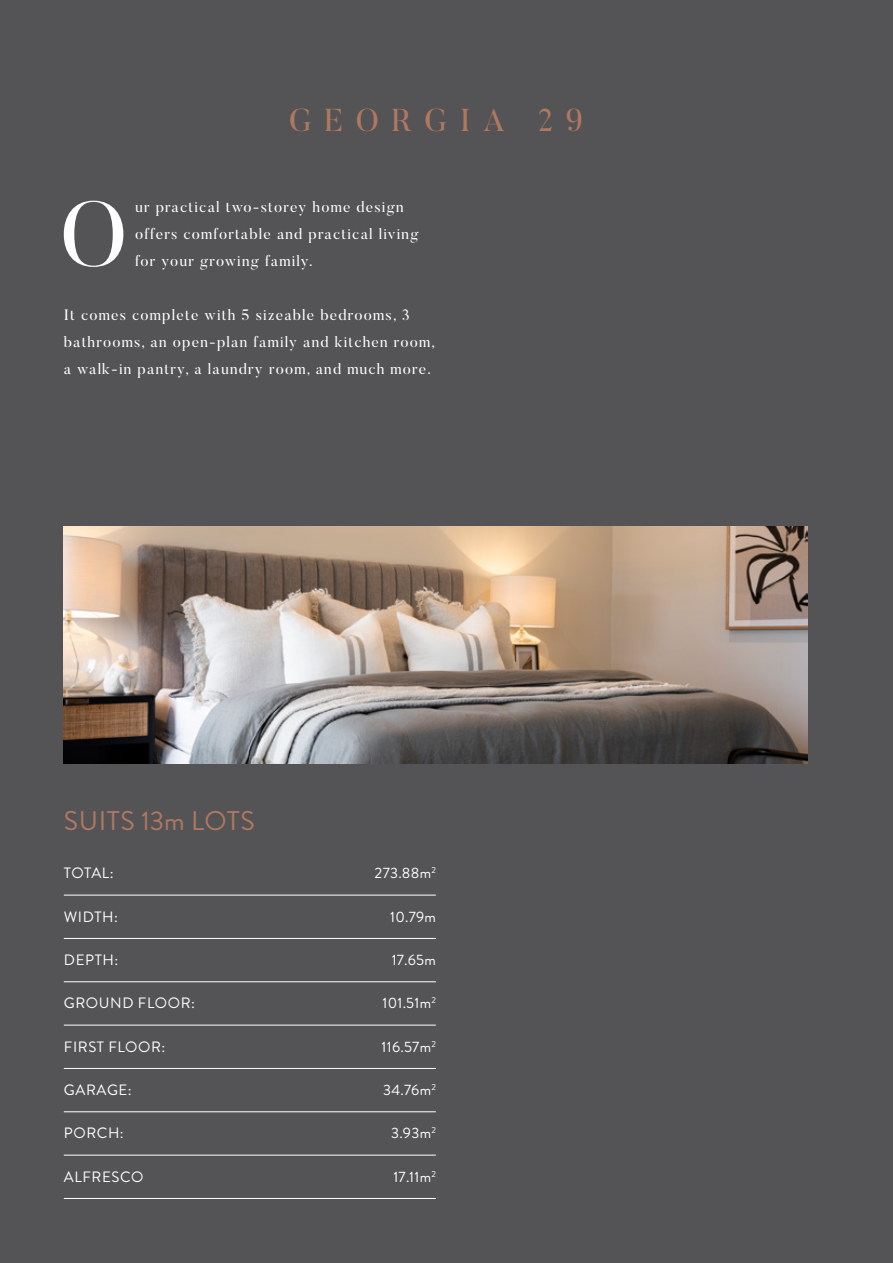
<style>
.page{position:relative;width:893px;height:1263px;background:#545456}
.page>*{position:absolute;margin:0;border:0;box-sizing:border-box;transform-origin:0 0}
.t1{font:91.65px "Butler";color:#fff}
.t2{font:31.5px "Butler";letter-spacing:.4em;color:#b17860}
.t3{font:27px "Brandon Grotesque";letter-spacing:.02em;color:#b17860}
.t4{font:15px/27px "Butler";letter-spacing:.08em;color:#fff}
.t5{font:15px "Brandon Grotesque";letter-spacing:.04em;color:#fff}
</style>
<div class="page">
<img style="left:64px;top:526px;width:744px;height:237px">
<hr style="left:64px;top:895px;width:372px;height:1px;background:#fff">
<hr style="left:64px;top:938px;width:372px;height:1px;background:#fff">
<hr style="left:64px;top:981px;width:372px;height:1px;background:#fff">
<hr style="left:64px;top:1025px;width:372px;height:1px;background:#fff">
<hr style="left:64px;top:1068px;width:372px;height:1px;background:#fff">
<hr style="left:64px;top:1111px;width:372px;height:1px;background:#fff">
<hr style="left:64px;top:1155px;width:372px;height:1px;background:#fff">
<hr style="left:64px;top:1198px;width:372px;height:1px;background:#fff">
<h2 class="t2" style="left:289px;top:100px;width:295px">GEORGIA 29</h2>
<h1 class="t1" style="left:60px;top:176px;width:69px">O</h1>
<p class="t4" style="left:135px;top:193px;width:285px">ur practical two-storey home design offers comfortable and practical living for your growing family.</p>
<p class="t4" style="left:64px;top:301px;width:373px">It comes complete with 5 sizeable bedrooms, 3 bathrooms, an open-plan family and kitchen room, a walk-in pantry, a laundry room, and much more.</p>
<h3 class="t3" style="left:64px;top:802px;width:192px">SUITS 13m LOTS</h3>
<p class="t5" style="left:64px;top:863px;width:51px">TOTAL:</p>
<p class="t5" style="left:375px;top:863px;width:63px">273.88m<sup>2</sup></p>
<p class="t5" style="left:64px;top:906px;width:55px">WIDTH:</p>
<p class="t5" style="left:390px;top:906px;width:47px">10.79m</p>
<p class="t5" style="left:64px;top:949px;width:56px">DEPTH:</p>
<p class="t5" style="left:392px;top:949px;width:46px">17.65m</p>
<p class="t5" style="left:64px;top:993px;width:133px">GROUND FLOOR:</p>
<p class="t5" style="left:383px;top:993px;width:55px">101.51m<sup>2</sup></p>
<p class="t5" style="left:64px;top:1036px;width:103px">FIRST FLOOR:</p>
<p class="t5" style="left:382px;top:1036px;width:56px">116.57m<sup>2</sup></p>
<p class="t5" style="left:64px;top:1079px;width:69px">GARAGE:</p>
<p class="t5" style="left:383px;top:1079px;width:54px">34.76m<sup>2</sup></p>
<p class="t5" style="left:64px;top:1123px;width:61px">PORCH:</p>
<p class="t5" style="left:391px;top:1123px;width:46px">3.93m<sup>2</sup></p>
<p class="t5" style="left:64px;top:1166px;width:81px">ALFRESCO</p>
<p class="t5" style="left:393px;top:1166px;width:44px">17.11m<sup>2</sup></p>
</div>
